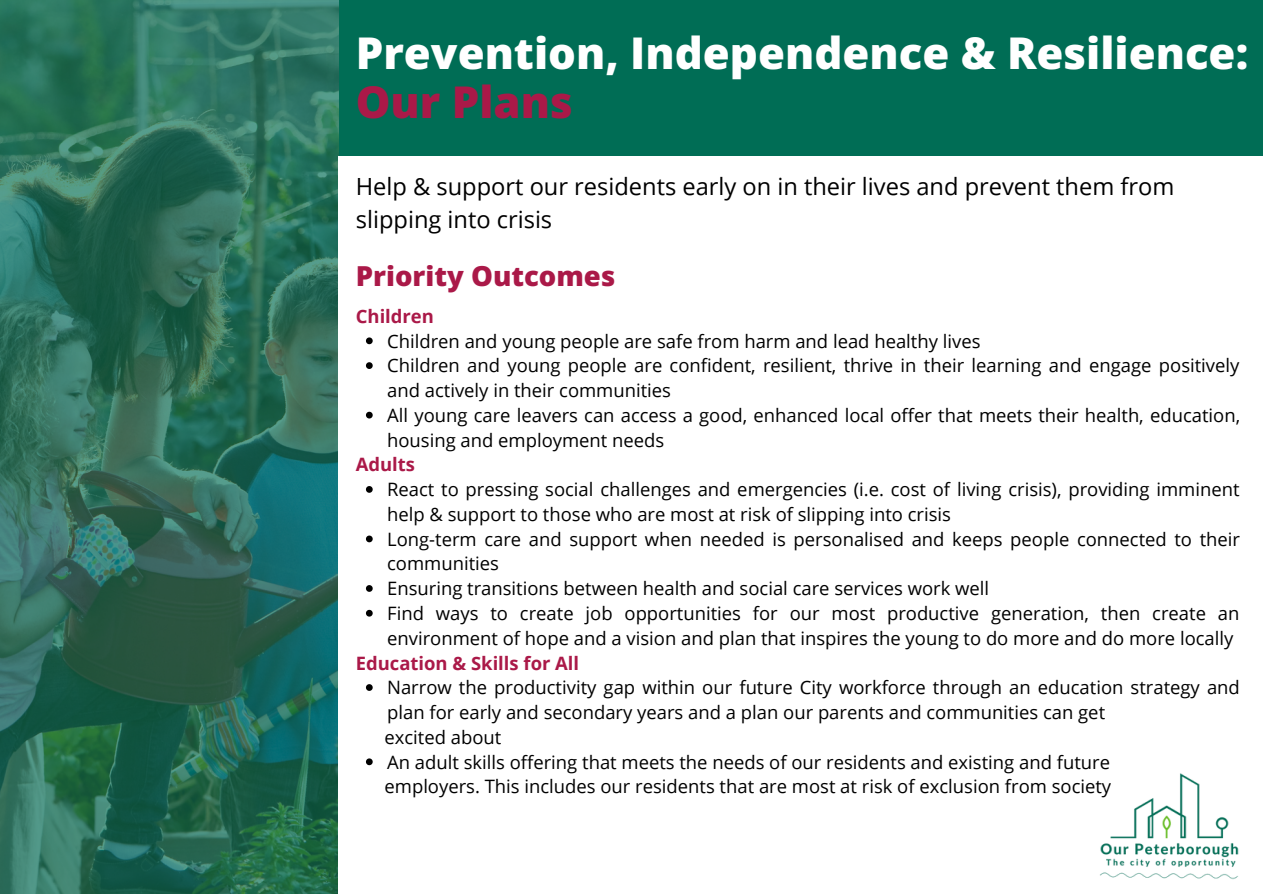
<style>
.page{position:relative;width:1263px;height:894px;background:#fff}
.page>*{position:absolute;margin:0;border:0;box-sizing:border-box;transform-origin:0 0}
.t1{font:800 43.65px "Open Sans";color:#fff}
.t2{font:800 43.65px "Open Sans";color:#aa1948}
.t3{font:800 27.45px "Open Sans";color:#aa1948}
.t4{font:23.7px "Open Sans";color:#000}
.t5{font:18.45px/24.8px "Open Sans";color:#000}
.t6{font:700 18.45px "Open Sans";color:#aa1948}
</style>
<div class="page">
<div style="left:0;top:0;width:1263px;height:893px;background:#006d55"></div>
<img style="left:0;top:0;width:338px;height:893px">
<div style="left:338px;top:156px;width:925px;height:737px;background:#fff"></div>
<svg style="left:366px;top:337px;width:7px;height:7px"></svg>
<svg style="left:366px;top:362px;width:7px;height:7px"></svg>
<svg style="left:366px;top:411px;width:7px;height:7px"></svg>
<svg style="left:366px;top:486px;width:7px;height:6px"></svg>
<svg style="left:366px;top:535px;width:7px;height:7px"></svg>
<svg style="left:366px;top:585px;width:7px;height:6px"></svg>
<svg style="left:366px;top:609px;width:7px;height:7px"></svg>
<svg style="left:366px;top:684px;width:7px;height:6px"></svg>
<svg style="left:366px;top:758px;width:7px;height:7px"></svg>
<img style="left:1100px;top:773px;width:139px;height:107px">
<p class="t1" style="left:356px;top:23px;width:894px">Prevention, Independence &amp; Resilience:</p>
<p class="t2" style="left:356px;top:71px;width:218px">Our Plans</p>
<p class="t4" style="left:356px;top:170px;width:820px">Help &amp; support our residents early on in their lives and prevent them from</p>
<p class="t4" style="left:356px;top:203px;width:198px">slipping into crisis</p>
<p class="t3" style="left:356px;top:256px;width:261px">Priority Outcomes</p>
<p class="t6" style="left:356px;top:303px;width:80px">Children</p>
<p class="t5" style="left:387px;top:328px;width:595px">Children and young people are safe from harm and lead healthy lives</p>
<p class="t5" style="left:387px;top:353px;width:854px">Children and young people are confident, resilient, thrive in their learning and engage positively</p>
<p class="t5" style="left:387px;top:377px;width:854px">and actively in their communities<br>All young care leavers can access a good, enhanced local offer that meets their health, education, housing and employment needs</p>
<p class="t5" style="left:387px;top:476px;width:854px">React to pressing social challenges and emergencies (i.e. cost of living crisis), providing imminent help &amp; support to those who are most at risk of slipping into crisis<br>Long-term care and support when needed is personalised and keeps people connected to their communities<br>Ensuring transitions between health and social care services work well<br>Find ways to create job opportunities for our most productive generation, then create an</p>
<p class="t5" style="left:387px;top:625px;width:848px">environment of hope and a vision and plan that inspires the young to do more and do more locally</p>
<p class="t5" style="left:387px;top:674px;width:854px">Narrow the productivity gap within our future City workforce through an education strategy and</p>
<p class="t5" style="left:387px;top:699px;width:719px">plan for early and secondary years and a plan our parents and communities can get</p>
<p class="t5" style="left:387px;top:748px;width:724px">An adult skills offering that meets the needs of our residents and existing and future</p>
<p class="t6" style="left:356px;top:451px;width:61px">Adults</p>
<p class="t6" style="left:356px;top:649px;width:225px">Education &amp; Skills for All</p>
<p class="t5" style="left:385px;top:724px;width:118px">excited about</p>
<p class="t5" style="left:385px;top:773px;width:728px">employers. This includes our residents that are most at risk of exclusion from society</p>
</div>
